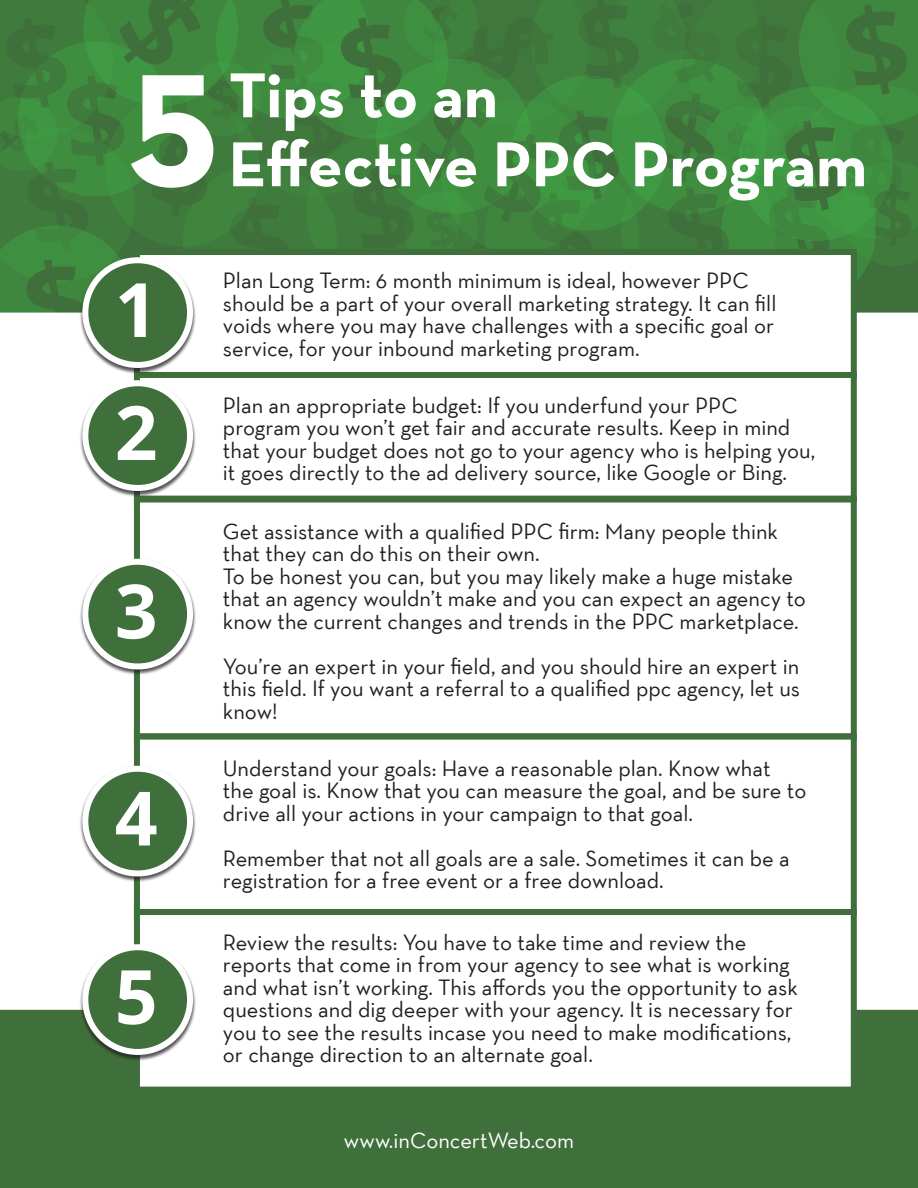
<style>
.page{position:relative;width:918px;height:1188px;background:#fff}
.page>*{position:absolute;margin:0;border:0;box-sizing:border-box;transform-origin:0 0}
.t1{font:700 180px "Neutraface Text TT";color:#fff}
.t2{font:700 75px "Open Sans";color:#fff}
.t3{font:700 64.5px "Neutraface Text TT";color:#fff}
.t4{font:22.5px/22.5px "Neutraface Text TT";color:#231f20}
.t5{font:22.5px "Neutraface Text TT";color:#fff}
</style>
<div class="page">
<svg style="left:0;top:0;width:918px;height:313px;background:#3f833e"></svg>
<div style="left:0;top:1001px;width:918px;height:187px;background:#3f6f3a"></div>
<div style="left:134px;top:249px;width:723px;height:130px;background:#fff;border:6px solid #3f6f3a"></div>
<div style="left:134px;top:372px;width:723px;height:130px;background:#fff;border:6px solid #3f6f3a"></div>
<div style="left:134px;top:734px;width:723px;height:181px;background:#fff;border:6px solid #3f6f3a"></div>
<div style="left:134px;top:909px;width:723px;height:184px;background:#fff;border:6px solid #3f6f3a"></div>
<div style="left:134px;top:497px;width:723px;height:242px;background:#fff;border:6px solid #3f6f3a"></div>
<div style="left:79px;top:257px;width:117px;height:117px;background:#231f20;opacity:.75"></div>
<div style="left:85px;top:260px;width:105px;height:105px;background:#3f6f3a;border-radius:50%"></div>
<div style="left:82px;top:257px;width:111px;height:111px;border:6px solid #fff;border-radius:50%"></div>
<div style="left:79px;top:380px;width:117px;height:117px;background:#231f20;opacity:.75"></div>
<div style="left:85px;top:383px;width:105px;height:105px;background:#3f6f3a;border-radius:50%"></div>
<div style="left:82px;top:380px;width:111px;height:111px;border:6px solid #fff;border-radius:50%"></div>
<div style="left:79px;top:766px;width:117px;height:116px;background:#231f20;opacity:.75"></div>
<div style="left:85px;top:769px;width:105px;height:104px;background:#3f6f3a;border-radius:50%"></div>
<div style="left:82px;top:766px;width:111px;height:110px;border:6px solid #fff;border-radius:50%"></div>
<div style="left:79px;top:944px;width:117px;height:117px;background:#231f20;opacity:.75"></div>
<div style="left:85px;top:947px;width:105px;height:105px;background:#3f6f3a;border-radius:50%"></div>
<div style="left:82px;top:944px;width:111px;height:111px;border:6px solid #fff;border-radius:50%"></div>
<div style="left:79px;top:559px;width:117px;height:116px;background:#231f20;opacity:.75"></div>
<div style="left:85px;top:562px;width:105px;height:104px;background:#3f6f3a;border-radius:50%"></div>
<div style="left:82px;top:559px;width:111px;height:110px;border:6px solid #fff;border-radius:50%"></div>
<p class="t1" style="left:128px;top:-8px;width:93px">5</p>
<p class="t3" style="left:229px;top:54px;width:271px">Tips to an</p>
<p class="t3" style="left:229px;top:123px;width:640px">Effective PPC Program</p>
<p class="t2" style="left:115px;top:257px;width:44px">1</p>
<p class="t2" style="left:115px;top:380px;width:44px">2</p>
<p class="t2" style="left:115px;top:558px;width:44px">3</p>
<p class="t2" style="left:115px;top:765px;width:44px">4</p>
<p class="t2" style="left:115px;top:944px;width:44px">5</p>
<p class="t4" style="left:223px;top:269px;width:555px">Plan Long Term: 6 month minimum is ideal, however PPC should be a part of your overall marketing strategy. It can fill voids where you may have challenges with a specific goal or service, for your inbound marketing program.</p>
<p class="t4" style="left:223px;top:394px;width:594px">Plan an appropriate budget: If you underfund your PPC program you won’t get fair and accurate results. Keep in mind that your budget does not go to your agency who is helping you, it goes directly to the ad delivery source, like Google or Bing.</p>
<p class="t4" style="left:223px;top:520px;width:584px">Get assistance with a qualified PPC firm: Many people think that they can do this on their own.<br>To be honest you can, but you may likely make a huge mistake that an agency wouldn’t make and you can expect an agency to know the current changes and trends in the PPC marketplace.</p>
<p class="t4" style="left:223px;top:655px;width:579px;text-align:justify">You’re an expert in your field, and you should hire an expert in this field. If you want a referral to a qualified ppc agency, let us know!</p>
<p class="t4" style="left:223px;top:757px;width:585px">Understand your goals: Have a reasonable plan. Know what the goal is. Know that you can measure the goal, and be sure to drive all your actions in your campaign to that goal.</p>
<p class="t4" style="left:223px;top:847px;width:568px">Remember that not all goals are a sale. Sometimes it can be a registration for a free event or a free download.</p>
<p class="t4" style="left:223px;top:931px;width:576px">Review the results: You have to take time and review the reports that come in from your agency to see what is working and what isn’t working. This affords you the opportunity to ask questions and dig deeper with your agency. It is necessary for you to see the results incase you need to make modifications, or change direction to an alternate goal.</p>
<p class="t5" style="left:344px;top:1126px;width:232px">www.inConcertWeb.com</p>
</div>
